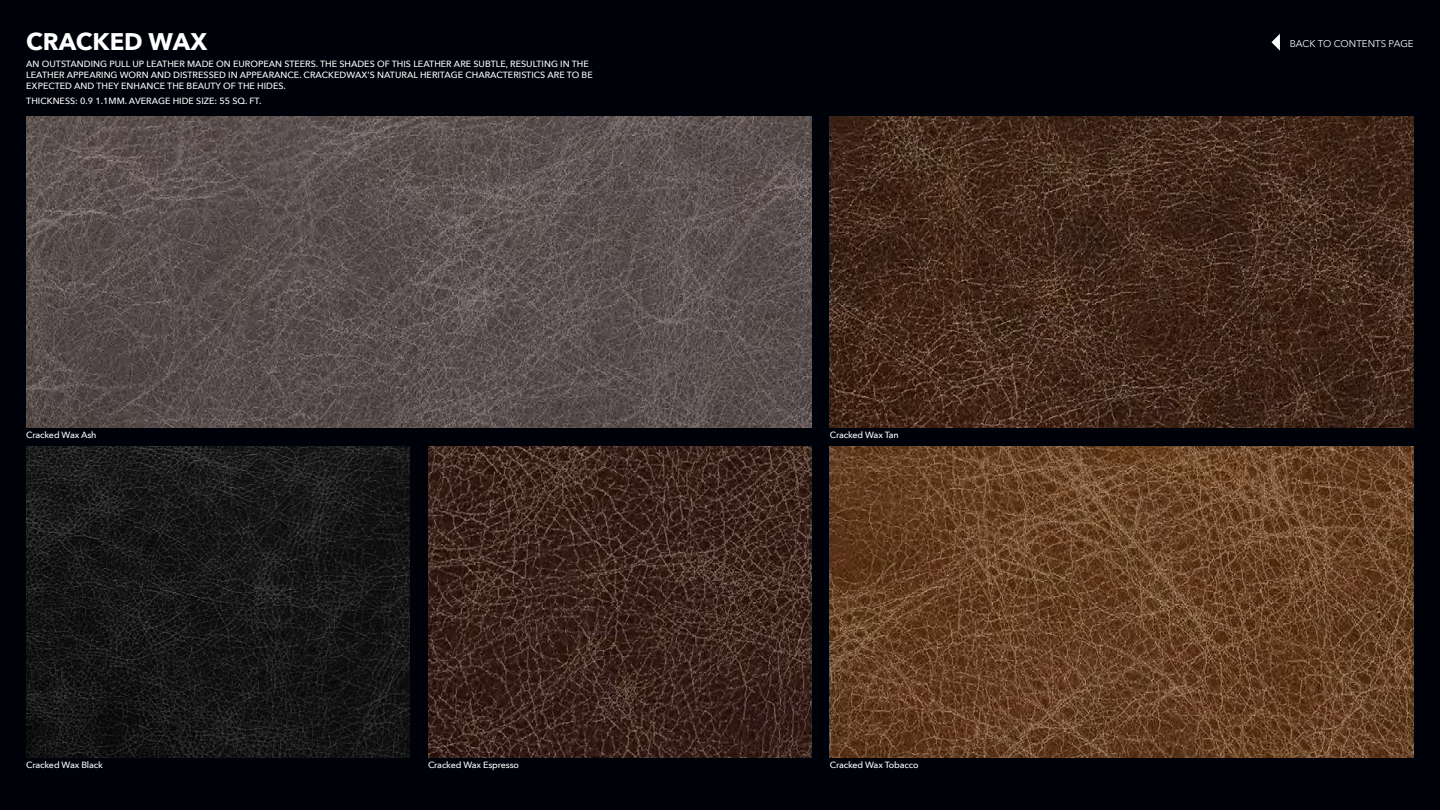
<style>
.page{position:relative;width:1440px;height:810px;background:#000209}
.page>*{position:absolute;margin:0;border:0;box-sizing:border-box;transform-origin:0 0}
.t1{font:700 24px "Avenir Next";color:#fff}
.t2{font:9.75px "Avenir Next";color:#fff}
.t3{font:500 9px/10.8px "Avenir Next";color:#fff}
</style>
<div class="page">
<svg style="left:1271px;top:34px;width:9px;height:17px"></svg>
<img style="left:26px;top:116px;width:785px;height:312px">
<img style="left:26px;top:446px;width:383px;height:312px">
<img style="left:830px;top:116px;width:584px;height:312px">
<img style="left:428px;top:446px;width:383px;height:312px">
<img style="left:830px;top:446px;width:584px;height:312px">
<h1 class="t1" style="left:26px;top:21px;width:182px">CRACKED WAX</h1>
<p class="t3" style="left:26px;top:59px;width:568px">AN OUTSTANDING PULL UP LEATHER MADE ON EUROPEAN STEERS. THE SHADES OF THIS LEATHER ARE SUBTLE, RESULTING IN THE<br>LEATHER APPEARING WORN AND DISTRESSED IN APPEARANCE. CRACKEDWAX’S NATURAL HERITAGE CHARACTERISTICS ARE TO BE<br>EXPECTED AND THEY ENHANCE THE BEAUTY OF THE HIDES.</p>
<p class="t3" style="left:26px;top:95px;width:237px">THICKNESS: 0.9 1.1MM. AVERAGE HIDE SIZE: 55 SQ. FT.</p>
<p class="t3" style="left:26px;top:429px;width:72px">Cracked Wax Ash</p>
<p class="t3" style="left:830px;top:429px;width:70px">Cracked Wax Tan</p>
<p class="t3" style="left:26px;top:759px;width:78px">Cracked Wax Black</p>
<p class="t3" style="left:428px;top:759px;width:93px">Cracked Wax Espresso</p>
<p class="t3" style="left:830px;top:759px;width:90px">Cracked Wax Tobacco</p>
<p class="t2" style="left:1290px;top:35px;width:126px">BACK TO CONTENTS PAGE</p>
</div>
